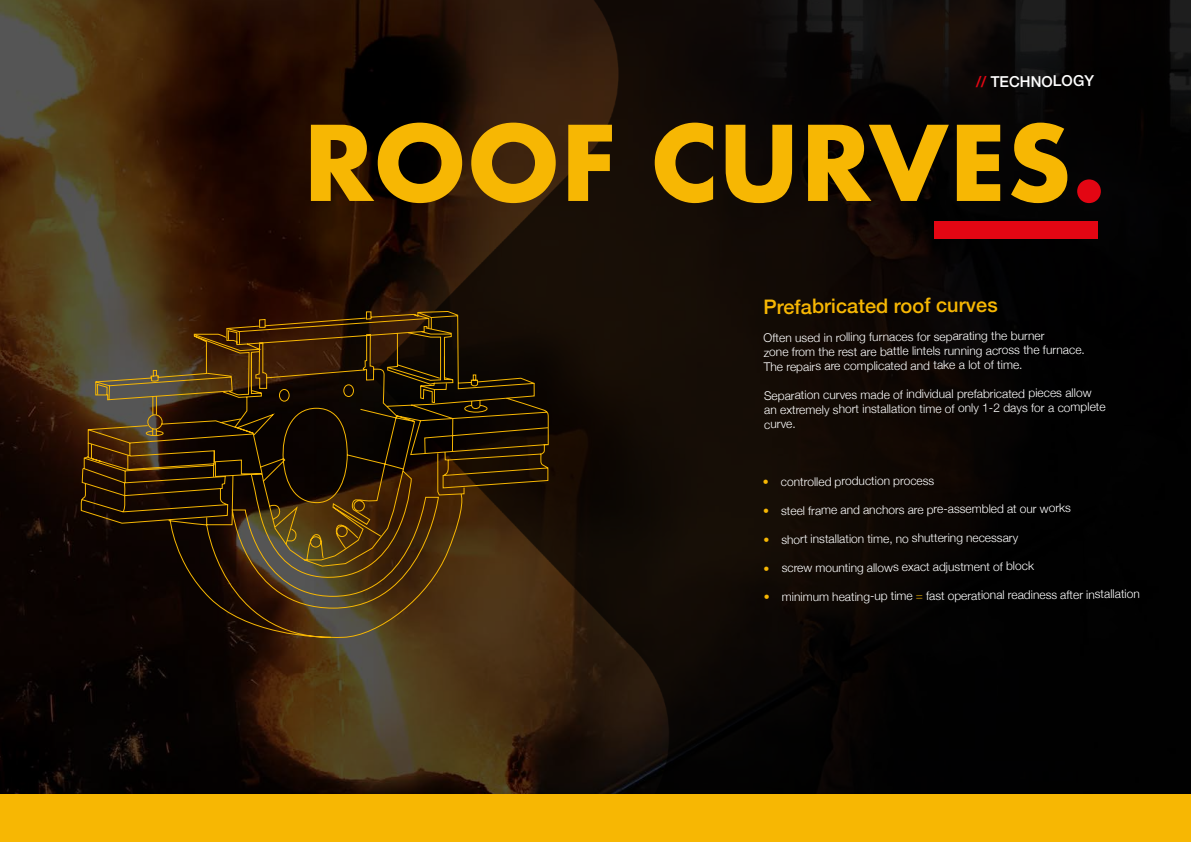
<style>
.page{position:relative;width:1191px;height:842px;background:#fff}
.page>*{position:absolute;margin:0;border:0;box-sizing:border-box;transform-origin:0 0}
.t1{font:700 101.1px "Futura";color:#f7b703}
.t2{font:500 20px "Helvetica Neue";color:#f7b703}
.t3{font:500 15px "Helvetica Neue";color:#fff}
.t4{font:300 12px/14.4px "Helvetica Neue";color:#fff}
.s1{color:#e30613}
.s2{color:#f7b703}
</style>
<div class="page">
<img style="left:0;top:0;width:315px;height:794px">
<img style="left:315px;top:0;width:876px;height:794px">
<div style="left:0;top:794px;width:1191px;height:48px;background:#f7b703"></div>
<div style="left:934px;top:221px;width:164px;height:17px;background:#e30613"></div>
<svg style="left:80px;top:119px;width:469px;height:519px;background:#311e0b"></svg>
<p class="t3" style="left:975px;top:70px;width:120px;rotate:-1deg"><span class="s1">//</span> TECHNOLOGY</p>
<h1 class="t1" style="left:303px;top:90px;width:805px">ROOF CURVES<span class="s1">.</span></h1>
<h2 class="t2" style="left:763px;top:290px;width:236px">Prefabricated roof curves</h2>
<p class="t4" style="left:763px;top:329px;width:323px">Often used in rolling furnaces for separating the burner<br>zone from the rest are battle lintels running across the furnace.<br>The repairs are complicated and take a lot of time.</p>
<p class="t4" style="left:764px;top:386px;width:343px">Separation curves made of individual prefabricated pieces allow an extremely short installation time of only 1-2 days for a complete</p>
<p class="t4" style="left:764px;top:416px;width:33px">curve.</p>
<p class="t4" style="left:763px;top:473px;width:173px"><span class="s2">•</span> controlled production process</p>
<p class="t4" style="left:763px;top:501px;width:309px"><span class="s2">•</span> steel frame and anchors are pre-assembled at our works</p>
<p class="t4" style="left:763px;top:530px;width:256px"><span class="s2">•</span> short installation time, no shuttering necessary</p>
<p class="t4" style="left:763px;top:559px;width:272px"><span class="s2">•</span> screw mounting allows exact adjustment of block</p>
<p class="t4" style="left:764px;top:587px;width:378px"><span class="s2">•</span> minimum heating-up time <span class="s2">=</span> fast operational readiness after installation</p>
</div>
